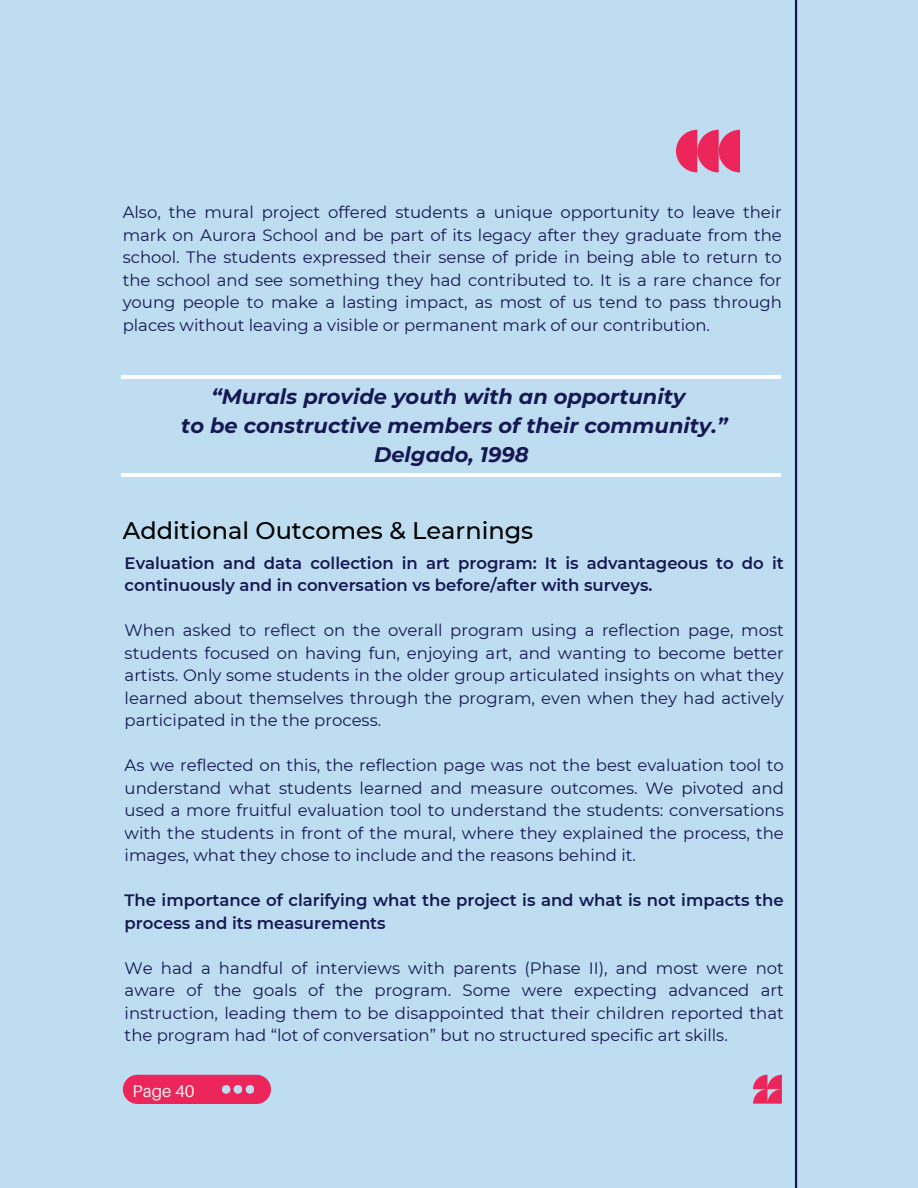
<style>
.page{position:relative;width:918px;height:1188px;background:#beddf0}
.page>*{position:absolute;margin:0;border:0;box-sizing:border-box;transform-origin:0 0}
.t1{font:500 24px "Montserrat";color:#000}
.t2{font:italic 700 21px "Montserrat";color:#161853}
.t3{font:16.95px "Aileron";color:#faedf0}
.t4{font:16.5px/22.5px "Montserrat";color:#161853;text-align:justify}
.t5{font:600 16.5px/22.5px "Montserrat";color:#161853}
</style>
<div class="page">
<hr style="left:795px;top:0;width:2px;height:1188px;background:#161853">
<div style="left:123px;top:1075px;width:148px;height:29px;background:#ec255a;border-radius:15px"></div>
<svg style="left:222px;top:1085px;width:32px;height:9px"></svg>
<svg style="left:676px;top:130px;width:64px;height:42px"></svg>
<svg style="left:753px;top:1075px;width:29px;height:29px"></svg>
<hr style="left:121px;top:376px;width:659px;height:3px;background:#fff">
<hr style="left:121px;top:474px;width:659px;height:3px;background:#fff">
<p class="t4" style="left:123px;top:201px;width:661px">Also, the mural project offered students a unique opportunity to leave their mark on Aurora School and be part of its legacy after they graduate from the school. The students expressed their sense of pride in being able to return to the school and see something they had contributed to. It is a rare chance for young people to make a lasting impact, as most of us tend to pass through places without leaving a visible or permanent mark of our contribution.</p>
<p class="t2" style="left:211px;top:384px;width:475px">“Murals provide youth with an opportunity</p>
<p class="t2" style="left:181px;top:413px;width:548px">to be constructive members of their community.”</p>
<p class="t2" style="left:374px;top:442px;width:156px">Delgado, 1998</p>
<p class="t1" style="left:123px;top:516px;width:412px">Additional Outcomes &amp; Learnings</p>
<p class="t5" style="left:125px;top:552px;width:661px">Evaluation and data collection in art program: It is advantageous to do it continuously and in conversation vs before/after with surveys.</p>
<p class="t4" style="left:125px;top:619px;width:661px">When asked to reflect on the overall program using a reflection page, most students focused on having fun, enjoying art, and wanting to become better artists. Only some students in the older group articulated insights on what they learned about themselves through the program, even when they had actively participated in the the process.</p>
<p class="t4" style="left:125px;top:754px;width:661px">As we reflected on this, the reflection page was not the best evaluation tool to understand what students learned and measure outcomes. We pivoted and used a more fruitful evaluation tool to understand the students: conversations with the students in front of the mural, where they explained the process, the images, what they chose to include and the reasons behind it.</p>
<p class="t5" style="left:125px;top:889px;width:661px">The importance of clarifying what the project is and what is not impacts the process and its measurements</p>
<p class="t4" style="left:125px;top:957px;width:661px">We had a handful of interviews with parents (Phase II), and most were not aware of the goals of the program. Some were expecting advanced art instruction, leading them to be disappointed that their children reported that the program had “lot of conversation” but no structured specific art skills.</p>
<p class="t3" style="left:133px;top:1081px;width:64px">Page 40</p>
</div>
